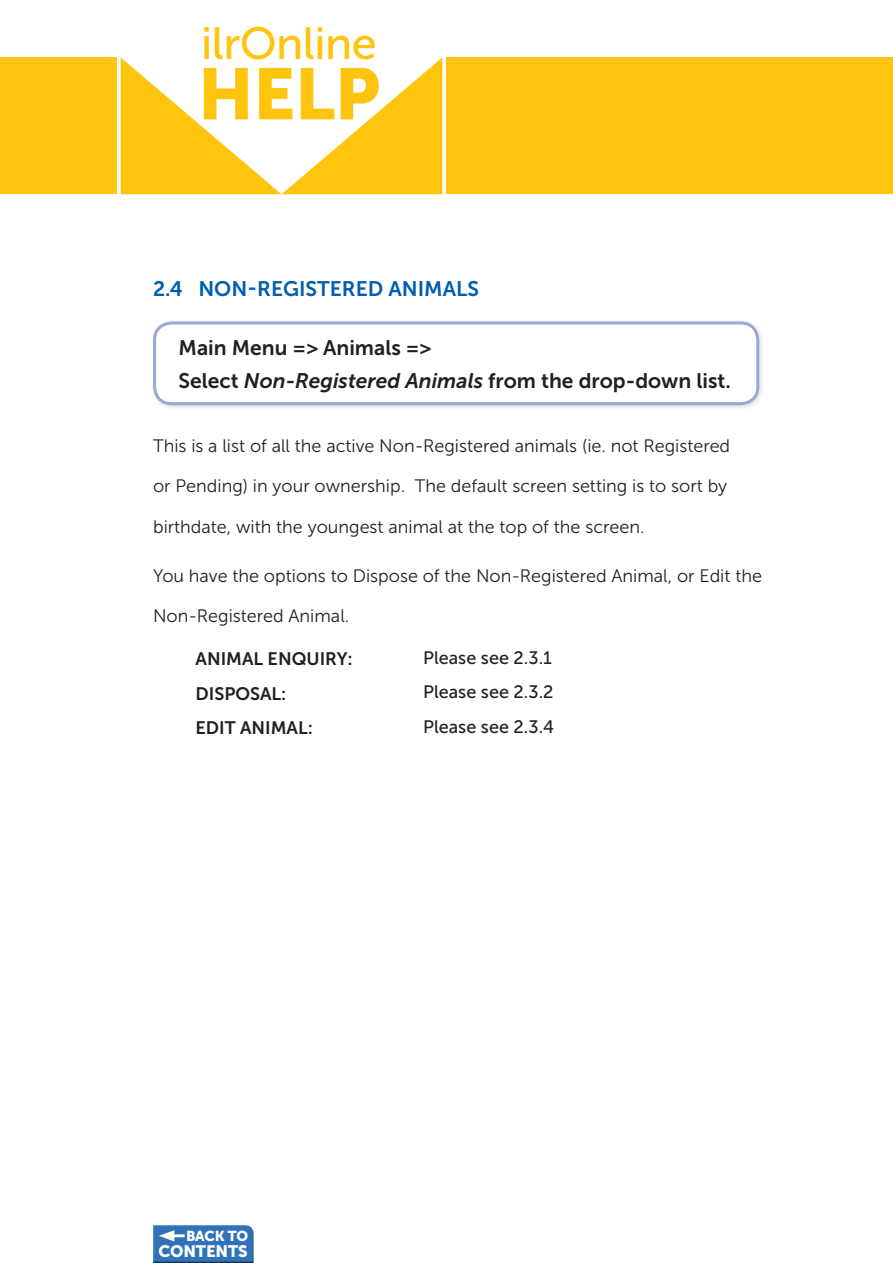
<style>
.page{position:relative;width:893px;height:1263px;background:#fff}
.page>*{position:absolute;margin:0;border:0;box-sizing:border-box;transform-origin:0 0}
.t1{font:72px "Museo Sans 900";color:#fec40e}
.t2{font:45px "Museo Sans 500";letter-spacing:-.01em;color:#fec40e}
.t3{font:21px/33px "Museo Sans 700";color:#231f20}
.t4{font:21px "Museo Sans 700";color:#015dad}
.t5{font:18px "Museo Sans 300";color:#231f20}
.t6{font:18px/34.5px "Museo Sans 500";color:#231f20;text-align:justify}
.t7{font:18px/34.5px "Museo Sans 700";color:#231f20}
.t8{font:16.5px "Museo Sans 900";letter-spacing:-.01em;color:#fff}
.t9{font:14.4px "Museo Sans 900";letter-spacing:-.01em;color:#fff}
.s1{font-style:italic}
</style>
<div class="page">
<div style="left:150px;top:318px;width:615px;height:93px;background:#231f20;opacity:.15"></div>
<div style="left:155px;top:323px;width:603px;height:81px;background:#fff;border-radius:17px"></div>
<div style="left:153px;top:321px;width:606px;height:84px;border:3px solid #97aad7;border-radius:17px"></div>
<div style="left:446px;top:57px;width:447px;height:137px;background:#fec40e"></div>
<div style="left:0;top:57px;width:117px;height:137px;background:#fec40e"></div>
<svg style="left:121px;top:57px;width:321px;height:137px"></svg>
<svg style="left:153px;top:1225px;width:101px;height:38px;background:#3876b8"></svg>
<h2 class="t2" style="left:201px;top:19px;width:177px">ilrOnline</h2>
<h1 class="t1" style="left:198px;top:53px;width:184px">HELP</h1>
<p class="t4" style="left:153px;top:277px;width:327px">2.4 NON-REGISTERED ANIMALS</p>
<p class="t3" style="left:179px;top:331px;width:554px">Main Menu =&gt; Animals =&gt;<br>Select <span class="s1">Non-Registered Animals</span> from the drop-down list.</p>
<p class="t5" style="left:153px;top:436px;width:579px">This is a list of all the active Non-Registered animals (ie. not Registered</p>
<p class="t5" style="left:153px;top:476px;width:576px">or Pending) in your ownership. The default screen setting is to sort by</p>
<p class="t5" style="left:153px;top:517px;width:493px">birthdate, with the youngest animal at the top of the screen.</p>
<p class="t5" style="left:153px;top:566px;width:610px">You have the options to Dispose of the Non-Registered Animal, or Edit the</p>
<p class="t5" style="left:153px;top:606px;width:198px">Non-Registered Animal.</p>
<p class="t7" style="left:196px;top:641px;width:158px">ANIMAL ENQUIRY:<br>DISPOSAL:<br>EDIT ANIMAL:</p>
<p class="t6" style="left:423px;top:641px;width:133px">Please see 2.3.1<br>Please see 2.3.2<br>Please see 2.3.4</p>
<p class="t9" style="left:186px;top:1228px;width:64px">BACK TO</p>
<p class="t8" style="left:158px;top:1241px;width:91px">CONTENTS</p>
</div>
